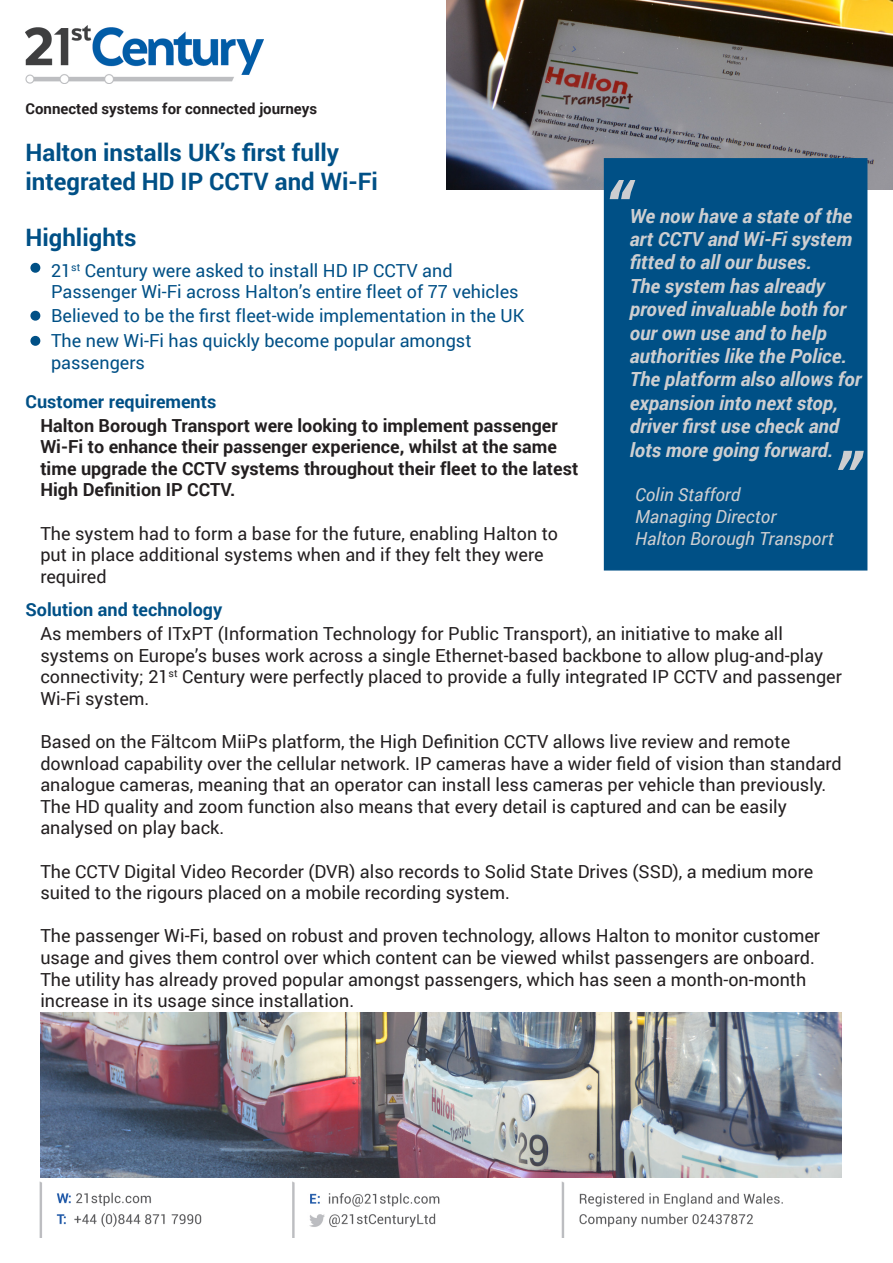
<style>
.page{position:relative;width:893px;height:1263px;background:#fff}
.page>*{position:absolute;margin:0;border:0;box-sizing:border-box;transform-origin:0 0}
.t1{font:italic 700 72px "Roboto";color:#cdced0}
.t2{font:700 24px/28.8px "Roboto";color:#005086}
.t3{font:italic 700 19.5px/23.4px "Roboto";color:#cdced0}
.t4{font:18px/21.6px "Roboto";color:#231f20}
.t5{font:18px/21.6px "Roboto";color:#005086}
.t6{font:700 18px/21.6px "Roboto";color:#231f20}
.t7{font:italic 18px "Roboto";color:#cdced0}
.t8{font:700 18px "Roboto";color:#005086}
.t9{font:700 15px "Roboto";color:#231f20}
</style>
<div class="page">
<img style="left:446px;top:0;width:447px;height:189px">
<div style="left:31px;top:264px;width:9px;height:8px;background:#005086;border-radius:50%"></div>
<div style="left:30px;top:263px;width:10px;height:10px;border:2px solid #005086;border-radius:50%"></div>
<div style="left:31px;top:311px;width:9px;height:9px;background:#005086;border-radius:50%"></div>
<div style="left:30px;top:311px;width:10px;height:10px;border:2px solid #005086;border-radius:50%"></div>
<div style="left:604px;top:158px;width:263px;height:412px;background:#005086"></div>
<img style="left:26px;top:26px;width:238px;height:57px">
<img style="left:39px;top:1181px;width:744px;height:56px">
<div style="left:31px;top:337px;width:9px;height:8px;background:#005086;border-radius:50%"></div>
<div style="left:30px;top:336px;width:10px;height:10px;border:2px solid #005086;border-radius:50%"></div>
<img style="left:40px;top:1012px;width:802px;height:166px">
<p class="t9" style="left:26px;top:98px;width:293px">Connected systems for connected journeys</p>
<p class="t2" style="left:26px;top:137px;width:354px">Halton installs UK’s first fully integrated HD IP CCTV and Wi-Fi</p>
<p class="t1" style="left:604px;top:158px;width:27px">“</p>
<p class="t3" style="left:630px;top:203px;width:233px">We now have a state of the art CCTV and Wi-Fi system fitted to all our buses.<br>The system has already proved invaluable both for our own use and to help authorities like the Police.<br>The platform also allows for expansion into next stop, driver first use check and lots more going forward.</p>
<p class="t2" style="left:26px;top:222px;width:113px">Highlights</p>
<p class="t5" style="left:51px;top:259px;width:469px">21<sup>st</sup> Century were asked to install HD IP CCTV and<br>Passenger Wi-Fi across Halton’s entire fleet of 77 vehicles</p>
<p class="t5" style="left:51px;top:304px;width:475px">Believed to be the first fleet-wide implementation in the UK</p>
<p class="t5" style="left:51px;top:329px;width:422px">The new Wi-Fi has quickly become popular amongst passengers</p>
<p class="t8" style="left:26px;top:389px;width:192px">Customer requirements</p>
<p class="t6" style="left:40px;top:414px;width:539px">Halton Borough Transport were looking to implement passenger Wi-Fi to enhance their passenger experience, whilst at the same time upgrade the CCTV systems throughout their fleet to the latest High Definition IP CCTV.</p>
<p class="t4" style="left:40px;top:522px;width:519px">The system had to form a base for the future, enabling Halton to put in place additional systems when and if they felt they were required</p>
<p class="t4" style="left:40px;top:622px;width:803px">As members of ITxPT (Information Technology for Public Transport), an initiative to make all systems on Europe’s buses work across a single Ethernet-based backbone to allow plug-and-play connectivity; 21<sup>st</sup> Century were perfectly placed to provide a fully integrated IP CCTV and passenger Wi-Fi system.</p>
<p class="t4" style="left:40px;top:730px;width:803px">Based on the Fältcom MiiPs platform, the High Definition CCTV allows live review and remote download capability over the cellular network. IP cameras have a wider field of vision than standard analogue cameras, meaning that an operator can install less cameras per vehicle than previously.<br>The HD quality and zoom function also means that every detail is captured and can be easily analysed on play back.</p>
<p class="t4" style="left:40px;top:860px;width:774px">The CCTV Digital Video Recorder (DVR) also records to Solid State Drives (SSD), a medium more suited to the rigours placed on a mobile recording system.</p>
<p class="t4" style="left:40px;top:924px;width:781px">The passenger Wi-Fi, based on robust and proven technology, allows Halton to monitor customer usage and gives them control over which content can be viewed whilst passengers are onboard.<br>The utility has already proved popular amongst passengers, which has seen a month-on-month increase in its usage since installation.</p>
<p class="t1" style="left:832px;top:429px;width:27px">”</p>
<p class="t7" style="left:635px;top:482px;width:107px">Colin Stafford</p>
<p class="t7" style="left:635px;top:504px;width:143px">Managing Director</p>
<p class="t7" style="left:635px;top:525px;width:200px">Halton Borough Transport</p>
<p class="t8" style="left:26px;top:597px;width:198px">Solution and technology</p>
</div>
